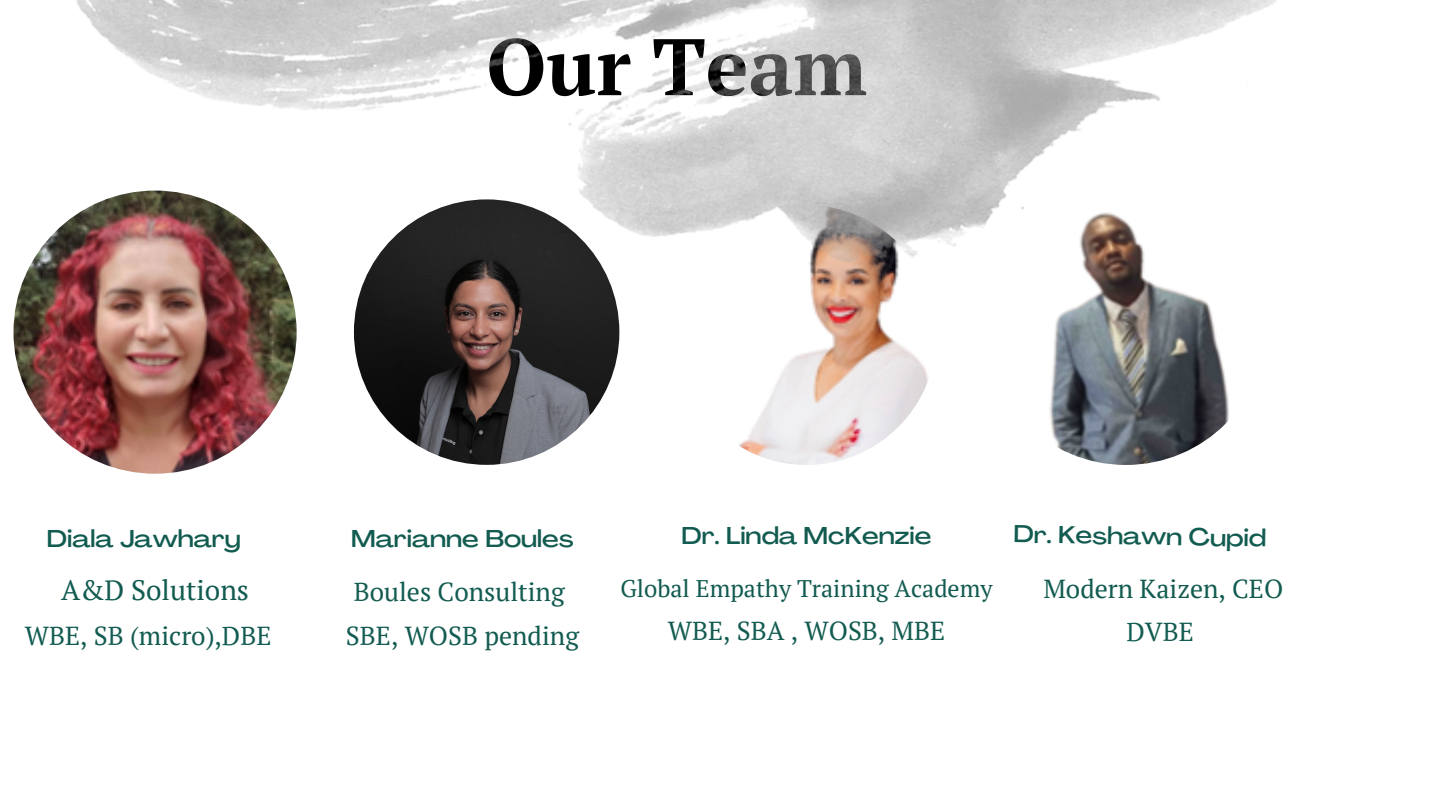
<style>
.page{position:relative;width:1440px;height:810px;background:#fff}
.page>*{position:absolute;margin:0;border:0;box-sizing:border-box;transform-origin:0 0}
.t1{font:700 80px "PT Serif";color:#000}
.t2{font:28px "PT Serif";color:#125b50}
.t3{font:26px "PT Serif";color:#125b50}
.t4{font:500 expanded 24px "Agrandir";color:#125b50}
.t5{font:24px "PT Serif";color:#125b50}
</style>
<div class="page">
<img style="left:14px;top:191px;width:283px;height:283px;border-radius:50%">
<img style="left:354px;top:199px;width:265px;height:266px;border-radius:50%">
<img style="left:677px;top:205px;width:259px;height:260px;border-radius:50%">
<img style="left:13px;top:0;width:1264px;height:448px">
<p class="t1" style="left:486px;top:12px;width:382px">Our Team</p>
<p class="t4" style="left:47px;top:529px;width:195px">Diala Jawhary</p>
<p class="t2" style="left:61px;top:571px;width:190px">A&amp;D Solutions</p>
<p class="t3" style="left:25px;top:618px;width:248px">WBE, SB (micro),DBE</p>
<p class="t4" style="left:351px;top:529px;width:224px">Marianne Boules</p>
<p class="t3" style="left:354px;top:574px;width:212px">Boules Consulting</p>
<p class="t3" style="left:346px;top:618px;width:235px">SBE, WOSB pending</p>
<p class="t4" style="left:682px;top:526px;width:251px">Dr. Linda McKenzie</p>
<p class="t5" style="left:620px;top:572px;width:374px">Global Empathy Training Academy</p>
<p class="t3" style="left:668px;top:613px;width:279px">WBE, SBA , WOSB, MBE</p>
<p class="t4" style="left:1014px;top:524px;width:254px;rotate:1deg">Dr. Keshawn Cupid</p>
<p class="t3" style="left:1043px;top:571px;width:241px">Modern Kaizen, CEO</p>
<p class="t3" style="left:1127px;top:614px;width:69px">DVBE</p>
</div>
